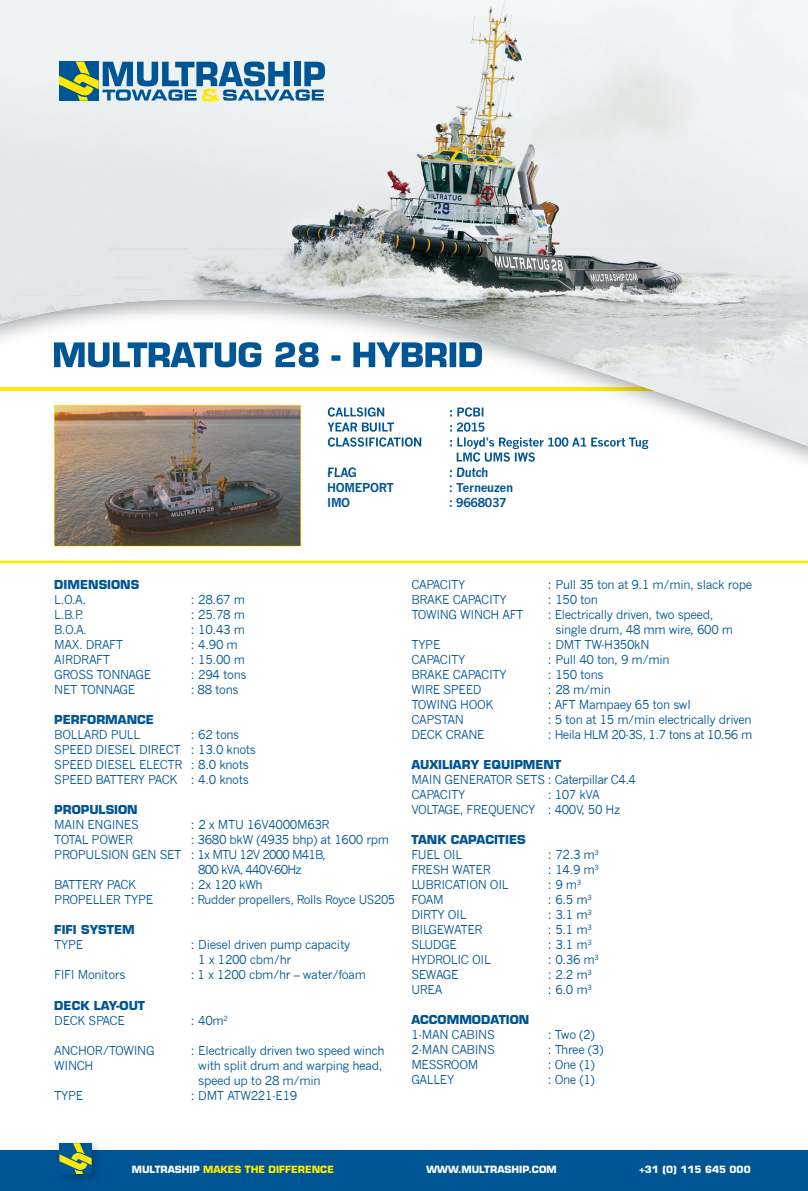
<style>
.page{position:relative;width:808px;height:1191px;background:#fff}
.page>*{position:absolute;margin:0;border:0;box-sizing:border-box;transform-origin:0 0}
.t1{font:12px/15px "News Gothic";letter-spacing:-.03em;color:#005595}
.t2{font:700 12px "Eurostile";color:#005595}
.t3{font:12px "News Gothic";letter-spacing:-.05em;color:#005595}
.t4{font:700 12px "News Gothic";letter-spacing:-.03em;color:#005595}
.t5{font:12px "News Gothic";letter-spacing:-.07em;color:#005595}
.t6{font:700 9.75px "Eurostile";color:#fff}
.t7{font:700 9.75px "Eurostile";color:#ffe901}
.s1{color:#fff}
</style>
<div class="page">
<div style="left:0;top:1150px;width:808px;height:41px;background:#005595"></div>
<img style="left:59px;top:1142px;width:40px;height:37px">
<svg style="left:60px;top:1143px;width:31px;height:30px"></svg>
<img style="left:54px;top:451px;width:247px;height:95px">
<hr style="left:0;top:560px;width:808px;height:3px;background:#ffe901">
<img style="left:456px;top:452px;width:79px;height:10px">
<img style="left:328px;top:467px;width:159px;height:5px">
<img style="left:55px;top:451px;width:245px;height:21px">
<img style="left:0;top:0;width:808px;height:446px">
<svg style="left:59px;top:61px;width:266px;height:40px;background:#739fb0"></svg>
<p class="t4" style="left:327px;top:465px;width:31px">FLAG</p>
<p class="t4" style="left:449px;top:465px;width:41px">: Dutch</p>
<p class="t4" style="left:327px;top:480px;width:68px">HOMEPORT</p>
<p class="t4" style="left:449px;top:480px;width:66px">: Terneuzen</p>
<p class="t4" style="left:327px;top:495px;width:25px">IMO</p>
<p class="t4" style="left:449px;top:495px;width:59px">: 9668037</p>
<p class="t2" style="left:54px;top:577px;width:87px">DIMENSIONS</p>
<p class="t1" style="left:54px;top:592px;width:33px">L.O.A.</p>
<p class="t1" style="left:191px;top:592px;width:56px">: 28.67 m</p>
<p class="t1" style="left:54px;top:607px;width:30px">L.B.P.</p>
<p class="t1" style="left:191px;top:607px;width:56px">: 25.78 m</p>
<p class="t1" style="left:54px;top:622px;width:34px">B.O.A.</p>
<p class="t1" style="left:191px;top:622px;width:56px">: 10.43 m</p>
<p class="t1" style="left:54px;top:637px;width:70px">MAX. DRAFT</p>
<p class="t1" style="left:191px;top:637px;width:48px">: 4.90 m</p>
<p class="t1" style="left:54px;top:652px;width:57px">AIRDRAFT</p>
<p class="t1" style="left:191px;top:652px;width:56px">: 15.00 m</p>
<p class="t1" style="left:54px;top:667px;width:98px">GROSS TONNAGE</p>
<p class="t1" style="left:191px;top:667px;width:57px">: 294 tons</p>
<p class="t1" style="left:54px;top:682px;width:82px">NET TONNAGE</p>
<p class="t1" style="left:191px;top:682px;width:49px">: 88 tons</p>
<p class="t2" style="left:54px;top:712px;width:101px">PERFORMANCE</p>
<p class="t1" style="left:54px;top:727px;width:88px">BOLLARD PULL</p>
<p class="t1" style="left:54px;top:727px;width:203px;text-indent:136px">: 62 tons<br>SPEED DIESEL DIRECT : 13.0 knots<br>SPEED DIESEL ELECTR : 8.0 knots<br>SPEED BATTERY PACK : 4.0 knots</p>
<p class="t2" style="left:54px;top:802px;width:85px">PROPULSION</p>
<p class="t1" style="left:54px;top:817px;width:86px">MAIN ENGINES</p>
<p class="t1" style="left:191px;top:817px;width:140px">: 2 x MTU 16V4000M63R</p>
<p class="t1" style="left:54px;top:832px;width:80px">TOTAL POWER</p>
<p class="t1" style="left:191px;top:832px;width:200px">: 3680 bkW (4935 bhp) at 1600 rpm</p>
<p class="t1" style="left:54px;top:847px;width:273px">PROPULSION GEN SET : 1x MTU 12V 2000 M41B,</p>
<p class="t5" style="left:198px;top:863px;width:105px">800 kVA, 440V-60Hz</p>
<p class="t3" style="left:54px;top:878px;width:83px">BATTERY PACK</p>
<p class="t1" style="left:191px;top:877px;width:73px">: 2x 120 kWh</p>
<p class="t1" style="left:54px;top:892px;width:100px">PROPELLER TYPE</p>
<p class="t1" style="left:191px;top:892px;width:206px">: Rudder propellers, Rolls Royce US205</p>
<p class="t2" style="left:54px;top:922px;width:82px">FIFI SYSTEM</p>
<p class="t1" style="left:54px;top:937px;width:31px">TYPE</p>
<p class="t1" style="left:198px;top:937px;width:153px;text-indent:-7px">: Diesel driven pump capacity<br>1 x 1200 cbm/hr</p>
<p class="t1" style="left:54px;top:967px;width:73px">FIFI Monitors</p>
<p class="t1" style="left:191px;top:967px;width:177px">: 1 x 1200 cbm/hr – water/foam</p>
<p class="t2" style="left:54px;top:997px;width:92px">DECK LAY-OUT</p>
<p class="t1" style="left:54px;top:1012px;width:72px">DECK SPACE</p>
<p class="t1" style="left:191px;top:1012px;width:39px">: 40m<sup>2</sup></p>
<p class="t1" style="left:54px;top:1042px;width:102px">ANCHOR/TOWING</p>
<p class="t1" style="left:191px;top:1042px;width:195px">: Electrically driven two speed winch</p>
<p class="t1" style="left:54px;top:1057px;width:41px">WINCH</p>
<p class="t1" style="left:198px;top:1057px;width:186px">with split drum and warping head, speed up to 28 m/min</p>
<p class="t1" style="left:54px;top:1087px;width:31px">TYPE</p>
<p class="t1" style="left:191px;top:1087px;width:108px">: DMT ATW221-E19</p>
<p class="t1" style="left:411px;top:577px;width:56px">CAPACITY</p>
<p class="t1" style="left:548px;top:577px;width:206px">: Pull 35 ton at 9.1 m/min, slack rope</p>
<p class="t1" style="left:411px;top:592px;width:97px">BRAKE CAPACITY</p>
<p class="t1" style="left:548px;top:592px;width:51px">: 150 ton</p>
<p class="t1" style="left:411px;top:607px;width:114px">TOWING WINCH AFT</p>
<p class="t1" style="left:555px;top:607px;width:179px;text-indent:-7px">: Electrically driven, two speed, single drum, 48 mm wire, 600 m</p>
<p class="t1" style="left:411px;top:637px;width:31px">TYPE</p>
<p class="t1" style="left:548px;top:637px;width:103px">: DMT TW-H350kN</p>
<p class="t1" style="left:411px;top:652px;width:56px">CAPACITY</p>
<p class="t1" style="left:548px;top:652px;width:123px">: Pull 40 ton, 9 m/min</p>
<p class="t1" style="left:411px;top:667px;width:97px">BRAKE CAPACITY</p>
<p class="t1" style="left:548px;top:667px;width:57px">: 150 tons</p>
<p class="t1" style="left:411px;top:682px;width:72px">WIRE SPEED</p>
<p class="t1" style="left:548px;top:682px;width:65px">: 28 m/min</p>
<p class="t1" style="left:411px;top:697px;width:84px">TOWING HOOK</p>
<p class="t1" style="left:548px;top:697px;width:144px">: AFT Mampaey 65 ton swl</p>
<p class="t1" style="left:411px;top:712px;width:54px">CAPSTAN</p>
<p class="t1" style="left:548px;top:712px;width:205px">: 5 ton at 15 m/min electrically driven</p>
<p class="t1" style="left:411px;top:727px;width:75px">DECK CRANE</p>
<p class="t3" style="left:548px;top:728px;width:206px">: Heila HLM 20-3S, 1.7 tons at 10.56 m</p>
<p class="t2" style="left:411px;top:757px;width:151px">AUXILIARY EQUIPMENT</p>
<p class="t1" style="left:411px;top:772px;width:226px">MAIN GENERATOR SETS : Caterpillar C4.4<br>CAPACITY</p>
<p class="t1" style="left:411px;top:787px;width:210px;text-indent:136px">: 107 kVA<br>VOLTAGE, FREQUENCY : 400V, 50 Hz</p>
<p class="t2" style="left:411px;top:832px;width:116px">TANK CAPACITIES</p>
<p class="t1" style="left:411px;top:847px;width:52px">FUEL OIL</p>
<p class="t1" style="left:548px;top:847px;width:52px">: 72.3 m<sup>3</sup></p>
<p class="t1" style="left:411px;top:862px;width:81px">FRESH WATER</p>
<p class="t1" style="left:548px;top:862px;width:52px">: 14.9 m<sup>3</sup></p>
<p class="t1" style="left:411px;top:877px;width:99px">LUBRICATION OIL</p>
<p class="t1" style="left:548px;top:877px;width:35px">: 9 m<sup>3</sup></p>
<p class="t1" style="left:411px;top:892px;width:34px">FOAM</p>
<p class="t1" style="left:548px;top:892px;width:45px">: 6.5 m<sup>3</sup></p>
<p class="t1" style="left:411px;top:907px;width:57px">DIRTY OIL</p>
<p class="t1" style="left:548px;top:907px;width:45px">: 3.1 m<sup>3</sup></p>
<p class="t1" style="left:411px;top:922px;width:73px">BILGEWATER</p>
<p class="t1" style="left:548px;top:922px;width:45px">: 5.1 m<sup>3</sup></p>
<p class="t1" style="left:411px;top:937px;width:47px">SLUDGE</p>
<p class="t1" style="left:548px;top:937px;width:45px">: 3.1 m<sup>3</sup></p>
<p class="t1" style="left:411px;top:952px;width:81px">HYDROLIC OIL</p>
<p class="t1" style="left:548px;top:952px;width:52px">: 0.36 m<sup>3</sup></p>
<p class="t1" style="left:411px;top:967px;width:49px">SEWAGE</p>
<p class="t1" style="left:548px;top:967px;width:45px">: 2.2 m<sup>3</sup></p>
<p class="t1" style="left:411px;top:982px;width:33px">UREA</p>
<p class="t1" style="left:548px;top:982px;width:45px">: 6.0 m<sup>3</sup></p>
<p class="t2" style="left:411px;top:1012px;width:120px">ACCOMMODATION</p>
<p class="t1" style="left:411px;top:1027px;width:85px">1-MAN CABINS</p>
<p class="t1" style="left:548px;top:1027px;width:48px">: Two (2)</p>
<p class="t1" style="left:411px;top:1042px;width:85px">2-MAN CABINS</p>
<p class="t1" style="left:548px;top:1042px;width:57px">: Three (3)</p>
<p class="t1" style="left:411px;top:1057px;width:68px">MESSROOM</p>
<p class="t1" style="left:548px;top:1057px;width:49px">: One (1)</p>
<p class="t1" style="left:411px;top:1072px;width:44px">GALLEY</p>
<p class="t1" style="left:548px;top:1072px;width:49px">: One (1)</p>
<p class="t7" style="left:132px;top:1163px;width:204px"><span class="s1">MULTRASHIP</span> MAKES THE DIFFERENCE</p>
<p class="t6" style="left:426px;top:1163px;width:132px">WWW.MULTRASHIP.COM</p>
<p class="t6" style="left:639px;top:1163px;width:113px">+31 (0) 115 645 000</p>
</div>
